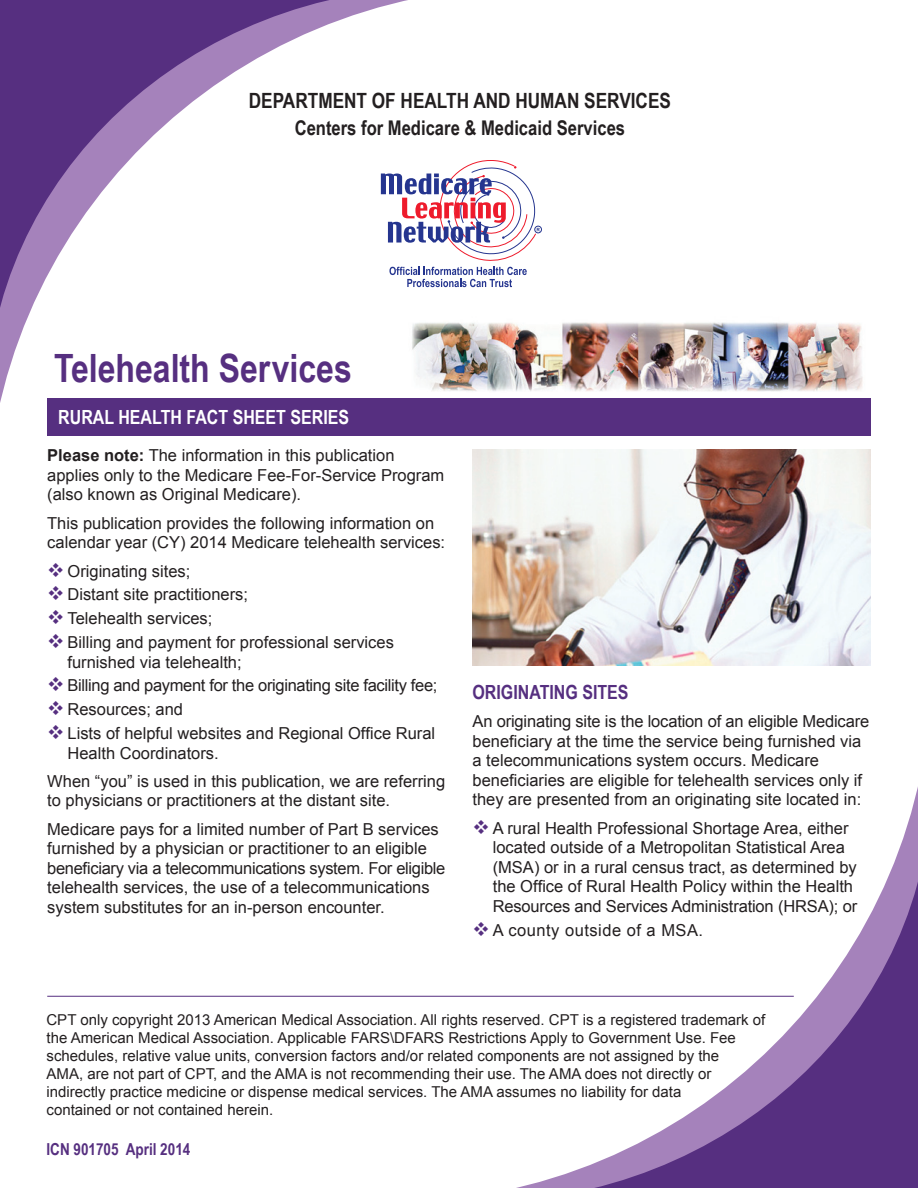
<style>
.page{position:relative;width:918px;height:1188px;background:#fff}
.page>*{position:absolute;margin:0;border:0;box-sizing:border-box;transform-origin:0 0}
.t1{font:700 39px "Arial Narrow";color:#562f80}
.t2{font:700 21px "Arial Narrow";color:#231f20}
.t3{font:700 20.25px "Arial Narrow";color:#231f20}
.t4{font:700 19.5px "Arial Narrow";color:#fff}
.t5{font:700 19.5px "Arial Narrow";color:#562f80}
.t6{font:16.5px/19.5px "Arial";color:#231f20}
.t7{font:16.5px "Arial";letter-spacing:-.02em;color:#231f20}
.t8{font:16.5px "Arial";letter-spacing:.03em;color:#231f20}
.t9{font:700 16.5px "Arial Narrow";color:#562f80}
.Disclaimer{font:15px/18px "Arial";color:#231f20}
.s1{font-weight:700}
</style>
<div class="page">
<svg style="left:0;top:0;width:439px;height:403px"></svg>
<svg style="left:477px;top:787px;width:441px;height:401px"></svg>
<div style="left:534px;top:226px;width:8px;height:7px;border:1px solid #25358f;border-radius:50%"></div>
<svg style="left:381px;top:160px;width:159px;height:127px"></svg>
<img style="left:392px;top:311px;width:471px;height:86px">
<div style="left:47px;top:398px;width:824px;height:38px;background:#562f80"></div>
<img style="left:472px;top:449px;width:399px;height:216px">
<hr style="left:47px;top:996px;width:747px;height:1px;background:#562f80">
<svg style="left:477px;top:819px;width:11px;height:15px"></svg>
<svg style="left:477px;top:921px;width:11px;height:15px"></svg>
<p class="t2" style="left:249px;top:85px;width:424px">DEPARTMENT OF HEALTH AND HUMAN SERVICES</p>
<p class="t3" style="left:295px;top:113px;width:332px">Centers for Medicare &amp; Medicaid Services</p>
<h1 class="t1" style="left:54px;top:339px;width:299px">Telehealth Services</h1>
<p class="t4" style="left:58px;top:402px;width:292px">RURAL HEALTH FACT SHEET SERIES</p>
<p class="t6" style="left:47px;top:446px;width:399px"><span class="s1">Please note:</span> The information in this publication applies only to the Medicare Fee-For-Service Program (also known as Original Medicare).</p>
<p class="t6" style="left:47px;top:513px;width:399px">This publication provides the following information on calendar year (CY) 2014 Medicare telehealth services:</p>
<p class="t6" style="left:68px;top:561px;width:124px">Originating sites;</p>
<p class="t6" style="left:68px;top:585px;width:182px">Distant site practitioners;</p>
<p class="t6" style="left:68px;top:609px;width:146px">Telehealth services;</p>
<p class="t6" style="left:68px;top:633px;width:328px">Billing and payment for professional services furnished via telehealth;</p>
<p class="t7" style="left:68px;top:675px;width:372px">Billing and payment for the originating site facility fee;</p>
<p class="t6" style="left:68px;top:700px;width:117px">Resources; and</p>
<p class="t6" style="left:68px;top:724px;width:369px">Lists of helpful websites and Regional Office Rural<br>Health Coordinators.</p>
<p class="t6" style="left:47px;top:772px;width:399px">When “you” is used in this publication, we are referring to physicians or practitioners at the distant site.</p>
<p class="t6" style="left:47px;top:819px;width:400px">Medicare pays for a limited number of Part B services furnished by a physician or practitioner to an eligible beneficiary via a telecommunications system. For eligible telehealth services, the use of a telecommunications system substitutes for an in-person encounter.</p>
<h2 class="t5" style="left:472px;top:677px;width:158px">ORIGINATING SITES</h2>
<p class="t6" style="left:472px;top:712px;width:398px">An originating site is the location of an eligible Medicare beneficiary at the time the service being furnished via a telecommunications system occurs. Medicare beneficiaries are eligible for telehealth services only if they are presented from an originating site located in:</p>
<p class="t6" style="left:493px;top:818px;width:366px">A rural Health Professional Shortage Area, either located outside of a Metropolitan Statistical Area (MSA) or in a rural census tract, as determined by the Office of Rural Health Policy within the Health Resources and Services Administration (HRSA); or</p>
<p class="t8" style="left:493px;top:919px;width:212px">A county outside of a MSA.</p>
<p class="Disclaimer" style="left:46px;top:1011px;width:720px">CPT only copyright 2013 American Medical Association. All rights reserved. CPT is a registered trademark of the American Medical Association. Applicable FARS\DFARS Restrictions Apply to Government Use. Fee schedules, relative value units, conversion factors and/or related components are not assigned by the<br>AMA, are not part of CPT, and the AMA is not recommending their use. The AMA does not directly or indirectly practice medicine or dispense medical services. The AMA assumes no liability for data<br>contained or not contained herein.</p>
<p class="t9" style="left:46px;top:1137px;width:145px">ICN 901705 April 2014</p>
</div>
